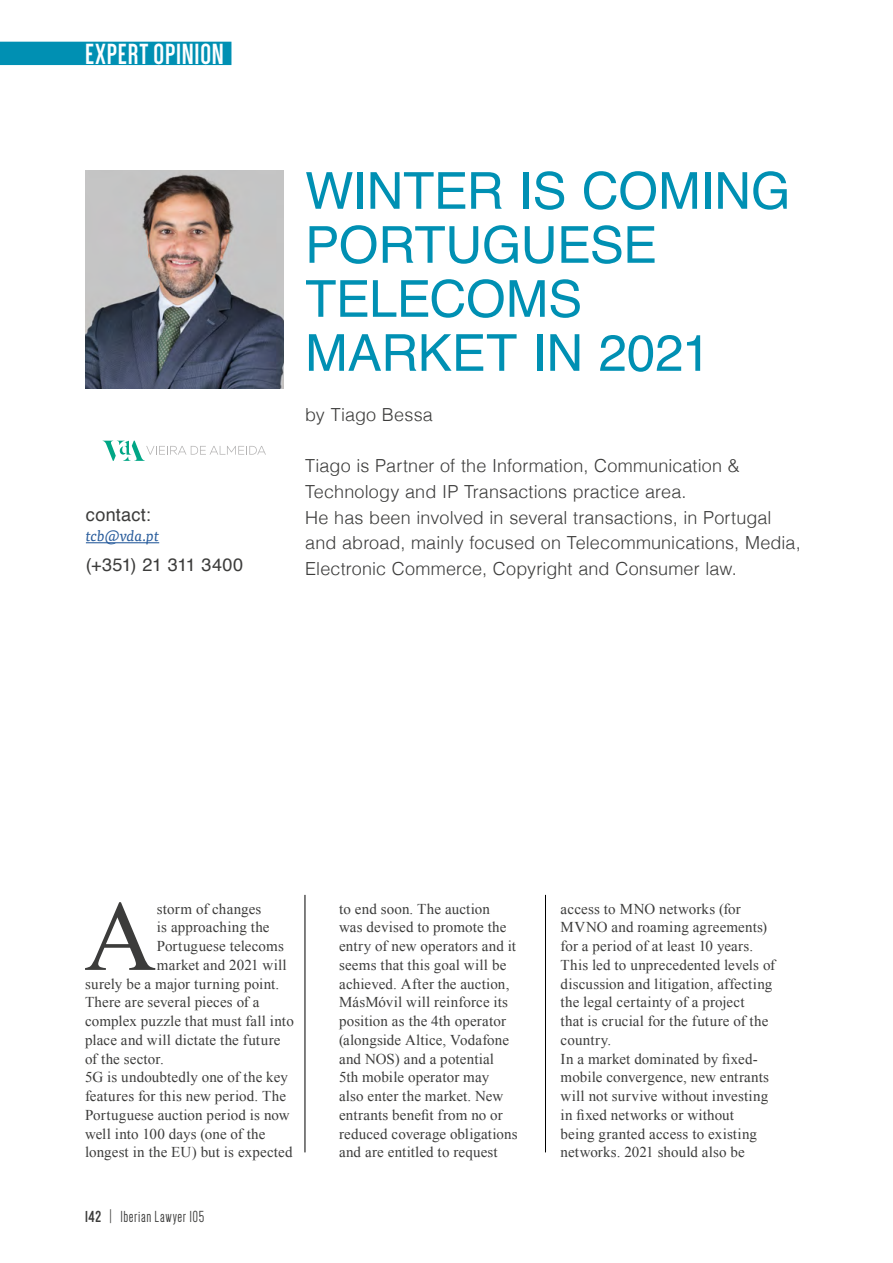
<style>
.page{position:relative;width:893px;height:1263px;background:#fff}
.page>*{position:absolute;margin:0;border:0;box-sizing:border-box;transform-origin:0 0}
.t1{font:99.9px "Times New Roman";color:#3c3c3b}
.t2{font:51px/54px "Helvetica";letter-spacing:-.005em;color:#0090b3}
.t3{font:700 30px "Dense";letter-spacing:.03em;color:#fff}
.t4{font:300 18px/25.5px "Helvetica";letter-spacing:.01em;color:#3c3c3b}
.t5{font:18px "Helvetica";letter-spacing:.015em;color:#3c3c3b}
.t6{font:16.5px "Dense";letter-spacing:.035em;color:#3c3c3b}
.t7{font:15px/18.8px "Times New Roman";letter-spacing:.01em;color:#3c3c3b}
.t8{font:italic 15px "Tisa Pro";letter-spacing:-.015em;color:#275b9b}
.s1{font-weight:700}
</style>
<div class="page">
<div style="left:0;top:42px;width:231px;height:23px;background:#0090b3"></div>
<hr style="left:545px;top:895px;width:1px;height:257px;background:#000">
<hr style="left:305px;top:895px;width:1px;height:257px;background:#000">
<svg style="left:103px;top:441px;width:163px;height:20px"></svg>
<hr style="left:86px;top:542px;width:73px;height:1px;background:#275b9b">
<img style="left:85px;top:170px;width:199px;height:219px">
<h3 class="t3" style="left:85px;top:39px;width:140px">EXPERT OPINION</h3>
<p class="t5" style="left:86px;top:501px;width:66px">contact:</p>
<p class="t8" style="left:86px;top:524px;width:75px">tcb@vda.pt</p>
<p class="t5" style="left:86px;top:550px;width:159px">(+351) 21 311 3400</p>
<h2 class="t2" style="left:305px;top:165px;width:487px">WINTER IS COMING<br>PORTUGUESE<br>TELECOMS<br>MARKET IN 2021</h2>
<p class="t4" style="left:305px;top:401px;width:129px">by Tiago Bessa</p>
<p class="t4" style="left:305px;top:452px;width:497px">Tiago is Partner of the Information, Communication &amp; Technology and IP Transactions practice area.<br>He has been involved in several transactions, in Portugal and abroad, mainly focused on Telecommunications, Media, Electronic Commerce, Copyright and Consumer law.</p>
<h1 class="t1" style="left:84px;top:869px;width:74px">A</h1>
<p class="t7" style="left:157px;top:899px;width:106px">storm of changes</p>
<p class="t7" style="left:157px;top:918px;width:114px">is approaching the</p>
<p class="t7" style="left:157px;top:936px;width:129px">Portuguese telecoms</p>
<p class="t7" style="left:157px;top:955px;width:131px">market and 2021 will</p>
<p class="t7" style="left:85px;top:974px;width:196px">surely be a major turning point.</p>
<p class="t7" style="left:85px;top:993px;width:176px">There are several pieces of a</p>
<p class="t7" style="left:85px;top:1011px;width:210px">complex puzzle that must fall into</p>
<p class="t7" style="left:85px;top:1030px;width:197px">place and will dictate the future</p>
<p class="t7" style="left:85px;top:1049px;width:80px">of the sector.</p>
<p class="t7" style="left:85px;top:1068px;width:204px">5G is undoubtedly one of the key</p>
<p class="t7" style="left:85px;top:1086px;width:202px">features for this new period. The</p>
<p class="t7" style="left:85px;top:1105px;width:206px">Portuguese auction period is now</p>
<p class="t7" style="left:85px;top:1124px;width:182px">well into 100 days (one of the</p>
<p class="t7" style="left:85px;top:1143px;width:209px">longest in the EU) but is expected</p>
<p class="t6" style="left:85px;top:1208px;width:121px"><span class="s1">142</span> | Iberian Lawyer 105</p>
<p class="t7" style="left:339px;top:899px;width:180px">to end soon. The auction<br>was devised to promote the entry of new operators and it seems that this goal will be achieved. After the auction,<br>MásMóvil will reinforce its position as the 4th operator (alongside Altice, Vodafone and NOS) and a potential<br>5th mobile operator may<br>also enter the market. New entrants benefit from no or reduced coverage obligations and are entitled to request</p>
<p class="t7" style="left:561px;top:899px;width:216px">access to MNO networks (for<br>MVNO and roaming agreements) for a period of at least 10 years.<br>This led to unprecedented levels of discussion and litigation, affecting the legal certainty of a project<br>that is crucial for the future of the country.<br>In a market dominated by fixed&shy;mobile convergence, new entrants will not survive without investing in fixed networks or without<br>being granted access to existing networks. 2021 should also be</p>
</div>
